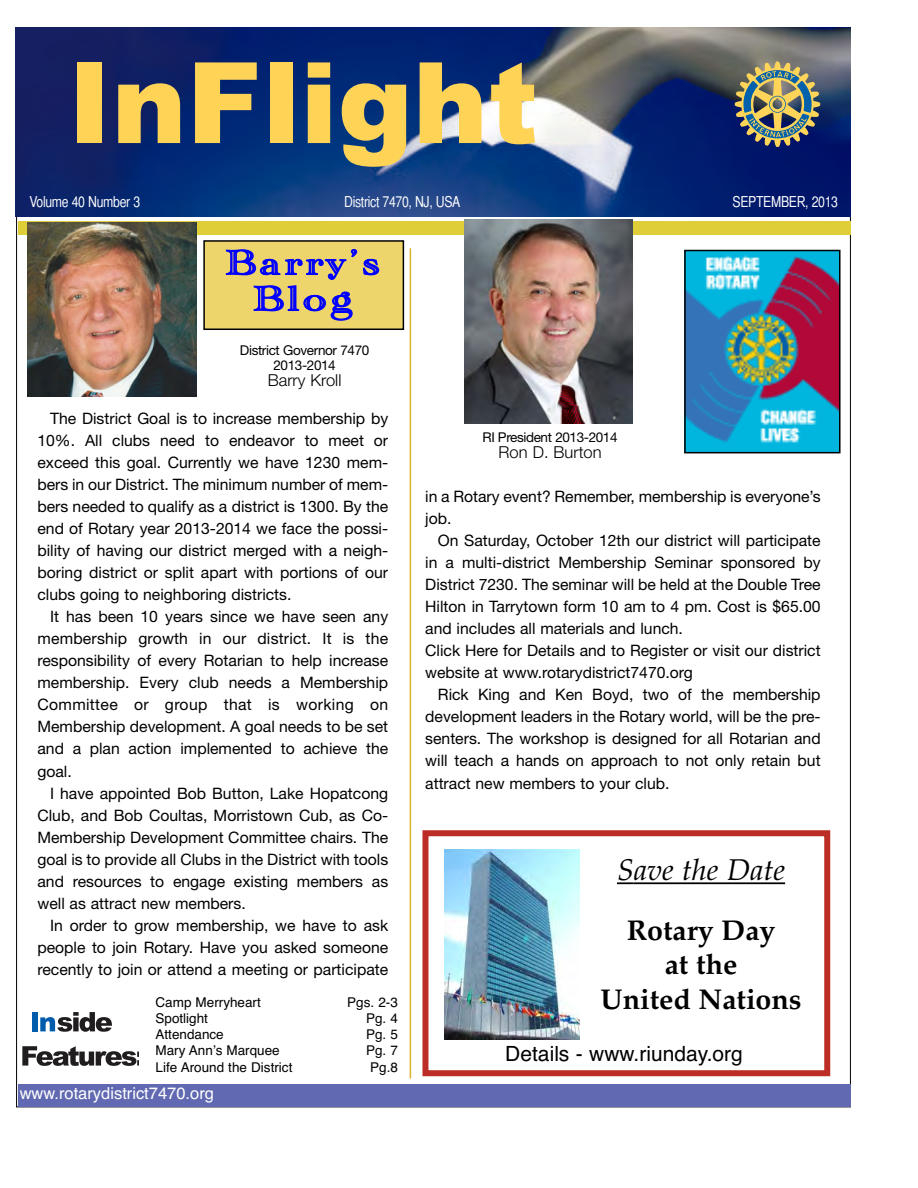
<style>
.page{position:relative;width:918px;height:1188px;background:#fff}
.page>*{position:absolute;margin:0;border:0;box-sizing:border-box;transform-origin:0 0}
.t1{font:36px/36px "Academy Engraved Let Plain";letter-spacing:.085em;color:#00f;text-align:center;scale:1.3 1}
.t2{font:italic 30px "Palatino";color:#000}
.t3{font:700 28.5px/34.8px "Palatino";color:#000;text-align:center}
.t4{font:21px "Helvetica";color:#000}
.t5{font:16.5px "Helvetica";color:#fff}
.t6{font:300 16.5px "Helvetica Neue";color:#000}
.t7{font:15.75px/22px "Helvetica Neue";color:#000;text-align:justify}
.t8{font:15px "Helvetica CY Plain";letter-spacing:-.025em;color:#fff}
.t9{font:13.5px "Helvetica";color:#000}
.t10{font:13.5px/15px "Helvetica Neue";letter-spacing:-.03em;color:#000;text-align:center}
</style>
<div class="page">
<div style="left:422px;top:830px;width:408px;height:246px;border:6px solid #bc2e25"></div>
<img style="left:16px;top:27px;width:835px;height:190px">
<div style="left:77px;top:62px;width:25px;height:81px;background:#fed356"></div>
<svg style="left:118px;top:83px;width:62px;height:60px;background:#c3a859"></svg>
<svg style="left:195px;top:62px;width:62px;height:81px;background:#a09361"></svg>
<div style="left:270px;top:62px;width:23px;height:81px;background:#fed356"></div>
<svg style="left:308px;top:62px;width:22px;height:81px;background:#e6c358"></svg>
<svg style="left:342px;top:83px;width:64px;height:84px;background:#bfab60"></svg>
<svg style="left:420px;top:62px;width:62px;height:81px;background:#b8a669"></svg>
<svg style="left:491px;top:62px;width:44px;height:82px"></svg>
<svg style="left:735px;top:62px;width:85px;height:85px;background:#797e6c"></svg>
<div style="left:18px;top:221px;width:833px;height:14px;background:#dfce38"></div>
<div style="left:18px;top:1085px;width:833px;height:22px;background:#6069b1"></div>
<div style="left:32px;top:1012px;width:6px;height:19px;background:#015dab"></div>
<svg style="left:40px;top:1012px;width:72px;height:20px"></svg>
<svg style="left:22px;top:1046px;width:116px;height:20px"></svg>
<hr style="left:410px;top:248px;width:1px;height:830px;background:#dab328">
<img style="left:687px;top:253px;width:151px;height:197px">
<div style="left:684px;top:250px;width:157px;height:203px;border:2px solid #000"></div>
<img style="left:27px;top:223px;width:170px;height:174px">
<img style="left:464px;top:220px;width:168px;height:203px">
<div style="left:204px;top:241px;width:199px;height:88px;background:#edd56c"></div>
<div style="left:203px;top:240px;width:201px;height:90px;border:2px solid #000"></div>
<img style="left:445px;top:850px;width:135px;height:190px">
<svg style="left:617px;top:882px;width:17px;height:2px"></svg>
<hr style="left:634px;top:882px;width:151px;height:2px;background:#000">
<p class="t8" style="left:29px;top:193px;width:112px">Volume 40 Number 3</p>
<p class="t8" style="left:344px;top:193px;width:118px">District 7470, NJ, USA</p>
<p class="t8" style="left:733px;top:193px;width:107px">SEPTEMBER, 2013</p>
<h1 class="t1" style="left:225px;top:244px;width:120px">Barry’s<br>Blog</h1>
<p class="t10" style="left:240px;top:342px;width:131px">District Governor 7470<br>2013-2014</p>
<p class="t6" style="left:268px;top:370px;width:75px">Barry Kroll</p>
<p class="t7" style="left:37px;top:407px;width:352px;text-indent:13px">The District Goal is to increase membership by 10%. All clubs need to endeavor to meet or exceed this goal. Currently we have 1230 mem&shy;bers in our District. The minimum number of mem&shy;bers needed to qualify as a district is 1300. By the end of Rotary year 2013-2014 we face the possi&shy;bility of having our district merged with a neigh&shy;boring district or split apart with portions of our clubs going to neighboring districts.</p>
<p class="t7" style="left:37px;top:605px;width:352px;text-indent:13px">It has been 10 years since we have seen any membership growth in our district. It is the responsibility of every Rotarian to help increase membership. Every club needs a Membership Committee or group that is working on Membership development. A goal needs to be set and a plan action implemented to achieve the goal.</p>
<p class="t7" style="left:37px;top:782px;width:352px;text-indent:13px">I have appointed Bob Button, Lake Hopatcong Club, and Bob Coultas, Morristown Cub, as Co-Membership Development Committee chairs. The goal is to provide all Clubs in the District with tools and resources to engage existing members as well as attract new members.</p>
<p class="t7" style="left:37px;top:914px;width:352px;text-indent:13px">In order to grow membership, we have to ask people to join Rotary. Have you asked someone recently to join or attend a meeting or participate</p>
<p class="t9" style="left:156px;top:994px;width:107px">Camp Merryheart</p>
<p class="t9" style="left:347px;top:994px;width:52px">Pgs. 2-3</p>
<p class="t9" style="left:156px;top:1010px;width:54px">Spotlight</p>
<p class="t9" style="left:366px;top:1010px;width:33px">Pg. 4</p>
<p class="t9" style="left:156px;top:1027px;width:70px">Attendance</p>
<p class="t9" style="left:366px;top:1027px;width:33px">Pg. 5</p>
<p class="t9" style="left:156px;top:1043px;width:126px">Mary Annʼs Marquee</p>
<p class="t9" style="left:366px;top:1043px;width:33px">Pg. 7</p>
<p class="t9" style="left:156px;top:1059px;width:138px">Life Around the District</p>
<p class="t9" style="left:370px;top:1059px;width:29px">Pg.8</p>
<p class="t5" style="left:20px;top:1084px;width:196px">www.rotarydistrict7470.org</p>
<p class="t10" style="left:483px;top:429px;width:137px">RI President 2013-2014</p>
<p class="t6" style="left:499px;top:442px;width:105px">Ron D. Burton</p>
<p class="t7" style="left:425px;top:485px;width:397px">in a Rotary event? Remember, membership is everyone’s job.</p>
<p class="t7" style="left:425px;top:529px;width:397px;text-align:left;text-indent:13px">On Saturday, October 12th our district will participate in a multi-district Membership Seminar sponsored by District 7230. The seminar will be held at the Double Tree Hilton in Tarrytown form 10 am to 4 pm. Cost is $65.00 and includes all materials and lunch.<br>Click Here for Details and to Register or visit our district website at www.rotarydistrict7470.org</p>
<p class="t7" style="left:425px;top:683px;width:397px;text-indent:13px">Rick King and Ken Boyd, two of the membership development leaders in the Rotary world, will be the pre&shy;senters. The workshop is designed for all Rotarian and will teach a hands on approach to not only retain but attract new members to your club.</p>
<h2 class="t2" style="left:617px;top:852px;width:170px">Save the Date</h2>
<h3 class="t3" style="left:601px;top:913px;width:202px">Rotary Day<br>at the<br>United Nations</h3>
<h3 class="t4" style="left:505px;top:1041px;width:239px">Details - www.riunday.org</h3>
</div>
